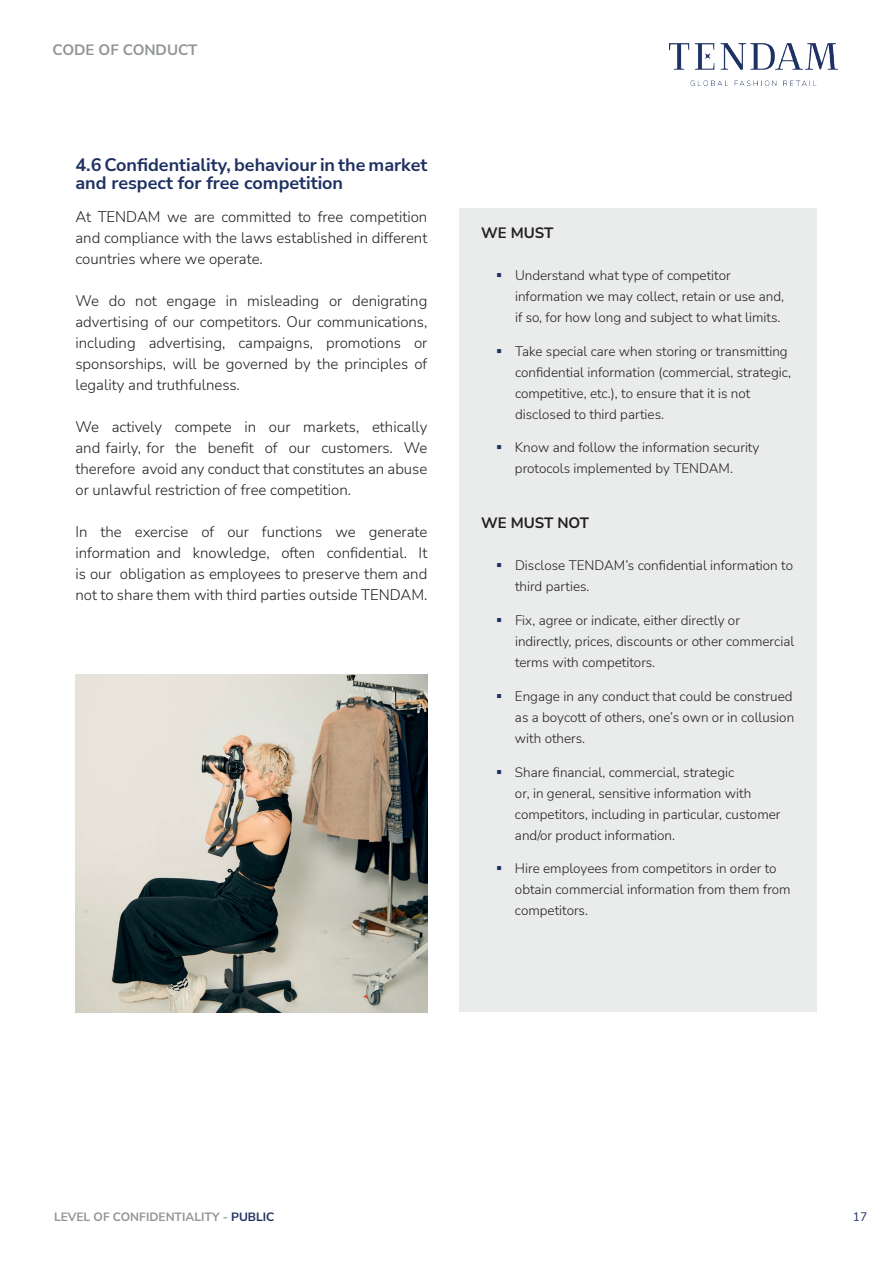
<style>
.page{position:relative;width:893px;height:1263px;background:#fff}
.page>*{position:absolute;margin:0;border:0;box-sizing:border-box;transform-origin:0 0}
.t1{font:700 18px/18px "Nunito Sans";color:#1f3162}
.t2{font:300 15px/21px "Nunito Sans";color:#231f20;text-align:justify}
.t3{font:700 15px "Nunito Sans";color:#231f20}
.t4{font:700 15px "Nunito Sans";color:#919597}
.t5{font:300 13.5px/21px "Nunito Sans";color:#231f20}
.t6{font:700 12px "Nunito Sans";color:#919597}
.t7{font:12px "Nunito Sans";color:#1f3162}
.s1{color:#1f3162}
</style>
<div class="page">
<img style="left:669px;top:44px;width:169px;height:41px">
<div style="left:459px;top:208px;width:357px;height:804px;background:#e9ecea"></div>
<img style="left:75px;top:674px;width:352px;height:338px">
<p class="t4" style="left:53px;top:39px;width:146px">CODE OF CONDUCT</p>
<h1 class="t1" style="left:75px;top:155px;width:353px">4.6 Confidentiality, behaviour in the market and respect for free competition</h1>
<p class="t2" style="left:75px;top:206px;width:353px">At TENDAM we are committed to free competition and compliance with the laws established in different countries where we operate.</p>
<p class="t2" style="left:75px;top:290px;width:353px">We do not engage in misleading or denigrating advertising of our competitors. Our communications, including advertising, campaigns, promotions or sponsorships, will be governed by the principles of legality and truthfulness.</p>
<p class="t2" style="left:75px;top:416px;width:353px">We actively compete in our markets, ethically and fairly, for the benefit of our customers. We therefore avoid any conduct that constitutes an abuse or unlawful restriction of free competition.</p>
<p class="t2" style="left:75px;top:521px;width:353px">In the exercise of our functions we generate information and knowledge, often confidential. It is our obligation as employees to preserve them and not to share them with third parties outside TENDAM.</p>
<p class="t3" style="left:481px;top:222px;width:74px">WE MUST</p>
<p class="t5" style="left:515px;top:264px;width:271px">Understand what type of competitor information we may collect, retain or use and, if so, for how long and subject to what limits.</p>
<p class="t5" style="left:515px;top:340px;width:278px">Take special care when storing or transmitting confidential information (commercial, strategic, competitive, etc.), to ensure that it is not disclosed to third parties.</p>
<p class="t5" style="left:515px;top:437px;width:246px">Know and follow the information security protocols implemented by TENDAM.</p>
<p class="t3" style="left:481px;top:512px;width:110px">WE MUST NOT</p>
<p class="t5" style="left:515px;top:554px;width:280px">Disclose TENDAM’s confidential information to third parties.</p>
<p class="t5" style="left:515px;top:609px;width:281px">Fix, agree or indicate, either directly or indirectly, prices, discounts or other commercial terms with competitors.</p>
<p class="t5" style="left:515px;top:685px;width:281px;text-align:justify">Engage in any conduct that could be construed as a boycott of others, one’s own or in collusion with others.</p>
<p class="t5" style="left:515px;top:761px;width:267px">Share financial, commercial, strategic<br>or, in general, sensitive information with competitors, including in particular, customer and/or product information.</p>
<p class="t5" style="left:515px;top:857px;width:277px">Hire employees from competitors in order to obtain commercial information from them from competitors.</p>
<p class="t6" style="left:54px;top:1208px;width:222px">LEVEL OF CONFIDENTIALITY - <span class="s1">PUBLIC</span></p>
<p class="t7" style="left:853px;top:1208px;width:16px">17</p>
</div>
